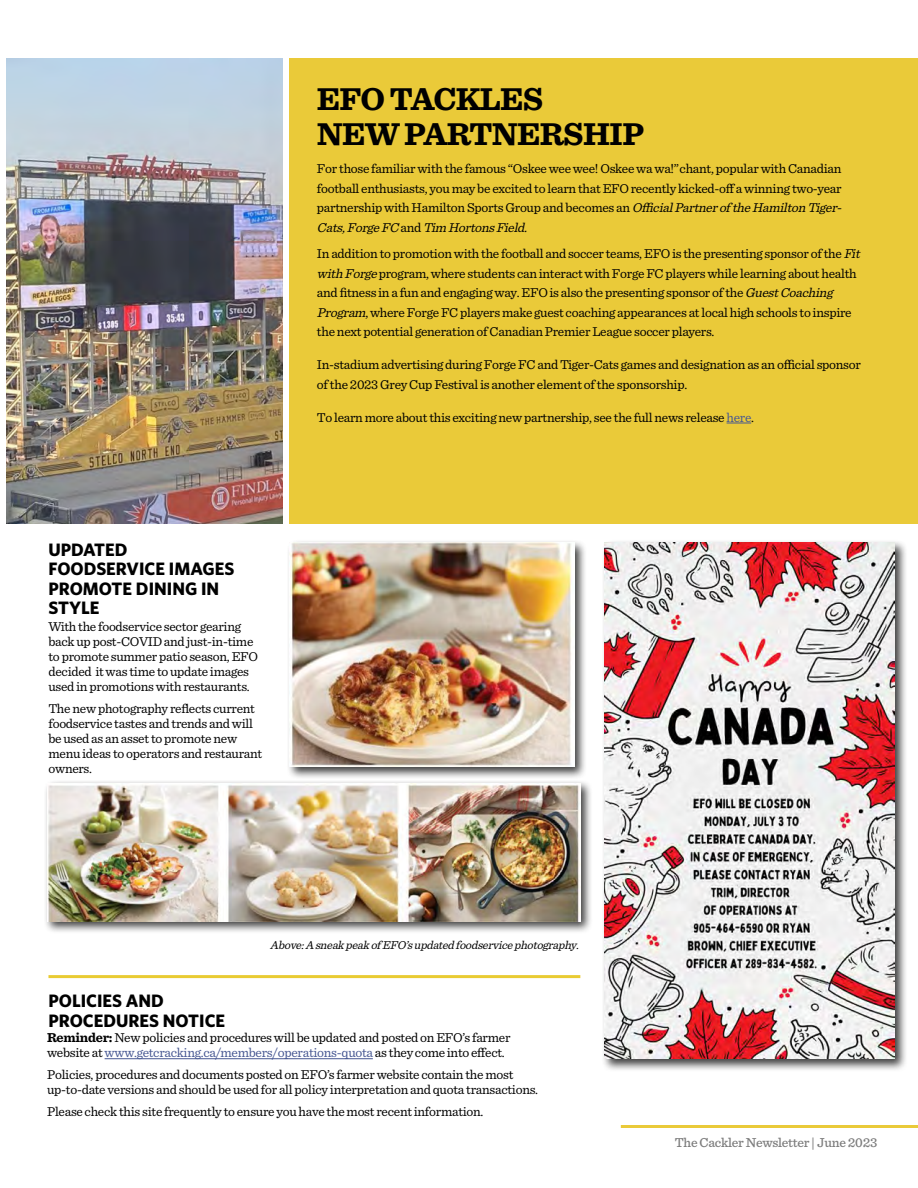
<style>
.page{position:relative;width:918px;height:1188px;background:#fff}
.page>*{position:absolute;margin:0;border:0;box-sizing:border-box;transform-origin:0 0}
.t1{font:700 33px/34.5px "Sentinel";letter-spacing:-.02em;color:#000}
.t2{font:700 18px/19.5px "Whitney";color:#000}
.t3{font:13.5px/15px "Sentinel";letter-spacing:-.02em;color:#000}
.t4{font:500 13.5px "Sentinel";letter-spacing:-.02em;color:#7c7c7c}
.t5{font:italic 12px "Sentinel";color:#000}
.s1{font-style:italic}
.s2{color:#465792}
.s3{font-weight:700}
</style>
<div class="page">
<div style="left:289px;top:58px;width:629px;height:466px;background:#eaca39"></div>
<svg style="left:727px;top:423px;width:24px;height:1px"></svg>
<hr style="left:621px;top:1125px;width:297px;height:3px;background:#eaca39">
<img style="left:6px;top:58px;width:277px;height:466px">
<hr style="left:105px;top:1058px;width:268px;height:1px;background:#465792">
<hr style="left:48px;top:975px;width:532px;height:3px;background:#e9cb32">
<div style="left:44px;top:780px;width:549px;height:154px;background:#000;opacity:.75"></div>
<img style="left:47px;top:783px;width:533px;height:138px">
<div style="left:286px;top:539px;width:301px;height:240px;background:#000;opacity:.75"></div>
<img style="left:289px;top:542px;width:285px;height:224px">
<div style="left:601px;top:539px;width:307px;height:533px;background:#000;opacity:.75"></div>
<img style="left:604px;top:543px;width:291px;height:516px">
<h2 class="t2" style="left:48px;top:539px;width:187px">UPDATED<br>FOODSERVICE IMAGES<br>PROMOTE DINING IN<br>STYLE</h2>
<p class="t3" style="left:48px;top:619px;width:211px">With the foodservice sector gearing back up post-COVID and just-in-time to promote summer patio season, EFO decided it was time to update images used in promotions with restaurants.</p>
<p class="t3" style="left:48px;top:700px;width:215px">The new photography reflects current foodservice tastes and trends and will be used as an asset to promote new menu ideas to operators and restaurant owners.</p>
<h1 class="t1" style="left:317px;top:81px;width:329px">EFO TACKLES<br>NEW PARTNERSHIP</h1>
<p class="t3" style="left:317px;top:158px;width:530px;line-height:19.5px">For those familiar with the famous “Oskee wee wee! Oskee wa wa!” chant, popular with Canadian football enthusiasts, you may be excited to learn that EFO recently kicked-off a winning two-year partnership with Hamilton Sports Group and becomes an <span class="s1">OfficialPartnerof theHamiltonTiger-Cats,ForgeFC</span> a n d <span class="s1">Tim HortonsField.</span></p>
<p class="t3" style="left:317px;top:243px;width:548px;line-height:19.5px">In addition to promotion with the football and soccer teams, EFO is the presenting sponsor of the <span class="s1">Fit withForge</span>program, where students can interact with Forge FC players while learning about health and fitness in a fun and engaging way. EFO is also the presenting sponsor of the <span class="s1">GuestCoaching Program</span>, where Forge FC players make guest coaching appearances at local high schools to inspire the next potential generation of Canadian Premier League soccer players.</p>
<p class="t3" style="left:317px;top:354px;width:546px;line-height:19.5px">In-stadium advertising during Forge FC and Tiger-Cats games and designation as an official sponsor of the 2023 Grey Cup Festival is another element of the sponsorship.</p>
<p class="t3" style="left:317px;top:409px;width:439px">To learn more about this exciting new partnership, see the full news release <span class="s2">here</span>.</p>
<p class="t5" style="left:270px;top:936px;width:314px">Above:A sneakpeakof EFO’supdatedfoodservicephotography.</p>
<h2 class="t2" style="left:48px;top:991px;width:178px">POLICIES AND<br>PROCEDURES NOTICE</h2>
<p class="t3" style="left:47px;top:1030px;width:465px"><span class="s3">Reminder:</span> New policies and procedures will be updated and posted on EFO’s farmer website at <span class="s2">www.getcracking.ca/members/operations-quota</span> as they come into effect.</p>
<p class="t3" style="left:47px;top:1066px;width:493px">Policies, procedures and documents posted on EFO’s farmer website contain the most up-to-date versions and should be used for all policy interpretation and quota transactions.</p>
<p class="t3" style="left:47px;top:1103px;width:438px">Please check this site frequently to ensure you have the most recent information.</p>
<p class="t4" style="left:675px;top:1133px;width:204px">The Cackler Newsletter | June 2023</p>
</div>
